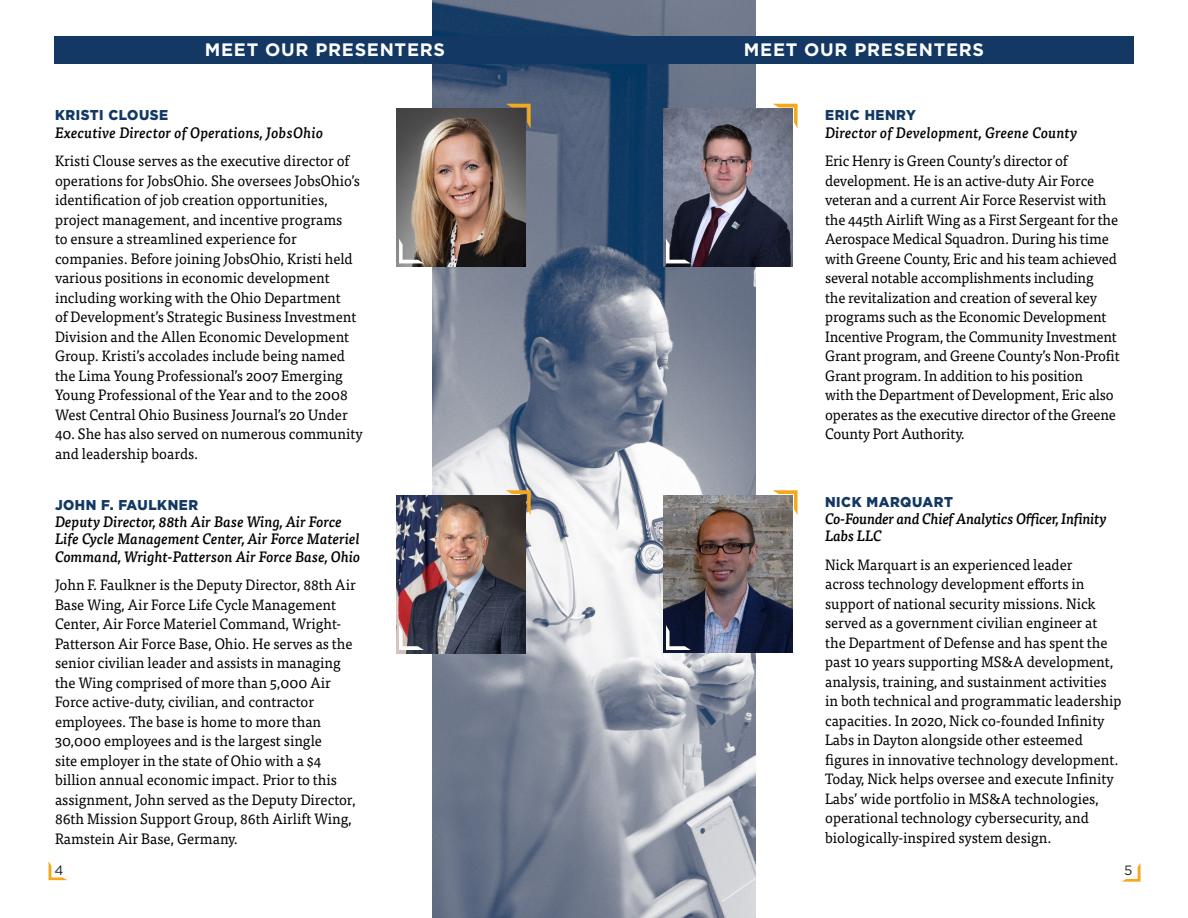
<style>
.page{position:relative;width:1188px;height:918px;background:#fff}
.page>*{position:absolute;margin:0;border:0;box-sizing:border-box;transform-origin:0 0}
.t1{font:700 18px "Gotham";letter-spacing:.04em;color:#fff}
.t2{font:15px/19.5px "Tisa Pro";color:#020403;scale:.95 1}
.t3{font:italic 500 15px/17.2px "Tisa Pro";letter-spacing:.01em;color:#020403;scale:.95 1}
.t4{font:italic 500 15px/17.2px "Tisa Pro";letter-spacing:-.01em;color:#020403;scale:.95 1}
.t5{font:900 14.25px "Gotham";letter-spacing:.04em;color:#133863;scale:.95 1}
.t6{font:13.5px "Gotham";color:#231f20}
</style>
<div class="page">
<img style="left:432px;top:0;width:324px;height:918px">
<div style="left:54px;top:36px;width:486px;height:28px;background:#133863"></div>
<svg style="left:506px;top:104px;width:25px;height:25px"></svg>
<img style="left:396px;top:109px;width:129px;height:157px">
<svg style="left:399px;top:239px;width:25px;height:24px"></svg>
<svg style="left:506px;top:490px;width:25px;height:25px"></svg>
<img style="left:396px;top:496px;width:129px;height:157px">
<svg style="left:399px;top:625px;width:25px;height:25px"></svg>
<svg style="left:49px;top:862px;width:18px;height:18px"></svg>
<div style="left:514px;top:36px;width:620px;height:28px;background:#133863"></div>
<svg style="left:773px;top:104px;width:25px;height:25px"></svg>
<img style="left:663px;top:109px;width:129px;height:157px">
<svg style="left:666px;top:239px;width:25px;height:24px"></svg>
<svg style="left:773px;top:490px;width:25px;height:25px"></svg>
<img style="left:663px;top:496px;width:129px;height:157px">
<svg style="left:666px;top:625px;width:25px;height:25px"></svg>
<svg style="left:1122px;top:863px;width:19px;height:19px"></svg>
<p class="t1" style="left:205px;top:38px;width:242px">MEET OUR PRESENTERS</p>
<p class="t5" style="left:55px;top:106px;width:121px">KRISTI CLOUSE</p>
<p class="t3" style="left:55px;top:123px;width:284px">Executive Director of Operations, JobsOhio</p>
<p class="t2" style="left:55px;top:150px;width:323px">Kristi Clouse serves as the executive director of operations for JobsOhio. She oversees JobsOhio’s identification of job creation opportunities, project management, and incentive programs<br>to ensure a streamlined experience for companies. Before joining JobsOhio, Kristi held various positions in economic development including working with the Ohio Department<br>of Development’s Strategic Business Investment Division and the Allen Economic Development Group. Kristi’s accolades include being named the Lima Young Professional’s 2007 Emerging Young Professional of the Year and to the 2008<br>West Central Ohio Business Journal’s 20 Under</p>
<p class="t2" style="left:55px;top:423px;width:326px">40. She has also served on numerous community and leadership boards.</p>
<p class="t5" style="left:55px;top:495px;width:152px">JOHN F. FAULKNER</p>
<p class="t3" style="left:55px;top:512px;width:323px">Deputy Director, 88th Air Base Wing, Air Force<br>Life Cycle Management Center, Air Force Materiel<br>Command, Wright-Patterson Air Force Base, Ohio</p>
<p class="t2" style="left:55px;top:574px;width:318px">John F. Faulkner is the Deputy Director, 88th Air Base Wing, Air Force Life Cycle Management Center, Air Force Materiel Command, Wright-Patterson Air Force Base, Ohio. He serves as the senior civilian leader and assists in managing the Wing comprised of more than 5,000 Air Force active-duty, civilian, and contractor employees. The base is home to more than 30,000 employees and is the largest single<br>site employer in the state of Ohio with a $4 billion annual economic impact. Prior to this assignment, John served as the Deputy Director, 86th Mission Support Group, 86th Airlift Wing, Ramstein Air Base, Germany.</p>
<p class="t6" style="left:54px;top:861px;width:11px">4</p>
<p class="t1" style="left:744px;top:38px;width:242px">MEET OUR PRESENTERS</p>
<p class="t5" style="left:825px;top:106px;width:97px">ERIC HENRY</p>
<p class="t3" style="left:825px;top:123px;width:267px">Director of Development, Greene County</p>
<p class="t2" style="left:825px;top:150px;width:312px">Eric Henry is Green County’s director of development. He is an active-duty Air Force veteran and a current Air Force Reservist with the 445th Airlift Wing as a First Sergeant for the Aerospace Medical Squadron. During his time with Greene County, Eric and his team achieved several notable accomplishments including<br>the revitalization and creation of several key programs such as the Economic Development Incentive Program, the Community Investment Grant program, and Greene County’s Non-Profit Grant program. In addition to his position<br>with the Department of Development, Eric also operates as the executive director of the Greene County Port Authority.</p>
<p class="t5" style="left:825px;top:492px;width:136px">NICK MARQUART</p>
<p class="t4" style="left:825px;top:509px;width:298px">Co-Founder and Chief Analytics Officer, Infinity<br>Labs LLC</p>
<p class="t2" style="left:825px;top:554px;width:314px">Nick Marquart is an experienced leader<br>across technology development efforts in support of national security missions. Nick served as a government civilian engineer at the Department of Defense and has spent the past 10 years supporting MS&amp;A development, analysis, training, and sustainment activities in both technical and programmatic leadership capacities. In 2020, Nick co-founded Infinity Labs in Dayton alongside other esteemed figures in innovative technology development.<br>Today, Nick helps oversee and execute Infinity Labs’ wide portfolio in MS&amp;A technologies, operational technology cybersecurity, and biologically-inspired system design.</p>
<p class="t6" style="left:1124px;top:861px;width:10px">5</p>
</div>
